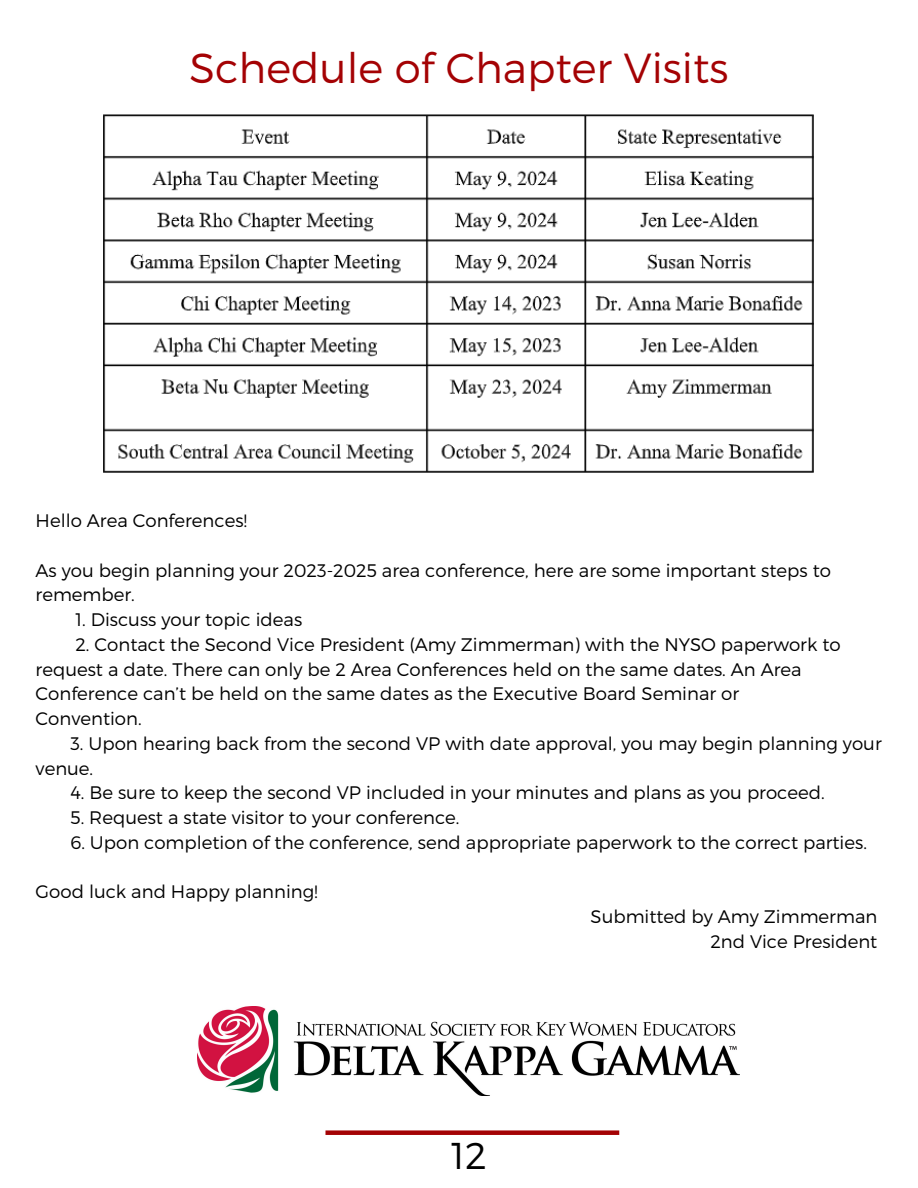
<style>
.page{position:relative;width:918px;height:1188px;background:#fff}
.page>*{position:absolute;margin:0;border:0;box-sizing:border-box;transform-origin:0 0}
.t1{font:300 42px "Montserrat";color:#a40204}
.t2{font:300 37.35px "Montserrat";color:#000}
.t3{font:300 18.15px/24.8px "Montserrat";color:#000}
</style>
<div class="page">
<img style="left:103px;top:114px;width:711px;height:359px">
<img style="left:198px;top:1007px;width:542px;height:89px">
<div style="left:326px;top:1130px;width:293px;height:5px;background:#a40204"></div>
<h1 class="t1" style="left:189px;top:40px;width:541px">Schedule of Chapter Visits</h1>
<p class="t3" style="left:36px;top:507px;width:213px">Hello Area Conferences!</p>
<p class="t3" style="left:36px;top:557px;width:797px">As you begin planning your 2023-2025 area conference, here are some important steps to remember.</p>
<p class="t3" style="left:75px;top:606px;width:228px">1. Discuss your topic ideas</p>
<p class="t3" style="left:36px;top:631px;width:807px;text-indent:40px">2. Contact the Second Vice President (Amy Zimmerman) with the NYSO paperwork to request a date. There can only be 2 Area Conferences held on the same dates. An Area Conference can’t be held on the same dates as the Executive Board Seminar or Convention.</p>
<p class="t3" style="left:36px;top:730px;width:848px;text-indent:35px">3. Upon hearing back from the second VP with date approval, you may begin planning your venue.</p>
<p class="t3" style="left:70px;top:780px;width:756px">4. Be sure to keep the second VP included in your minutes and plans as you proceed.</p>
<p class="t3" style="left:70px;top:804px;width:391px">5. Request a state visitor to your conference.</p>
<p class="t3" style="left:70px;top:829px;width:798px">6. Upon completion of the conference, send appropriate paperwork to the correct parties.</p>
<p class="t3" style="left:36px;top:879px;width:284px">Good luck and Happy planning!</p>
<p class="t3" style="left:591px;top:903px;width:288px;text-align:right">Submitted by Amy Zimmerman<br>2nd Vice President</p>
<h2 class="t2" style="left:451px;top:1131px;width:37px">12</h2>
</div>
